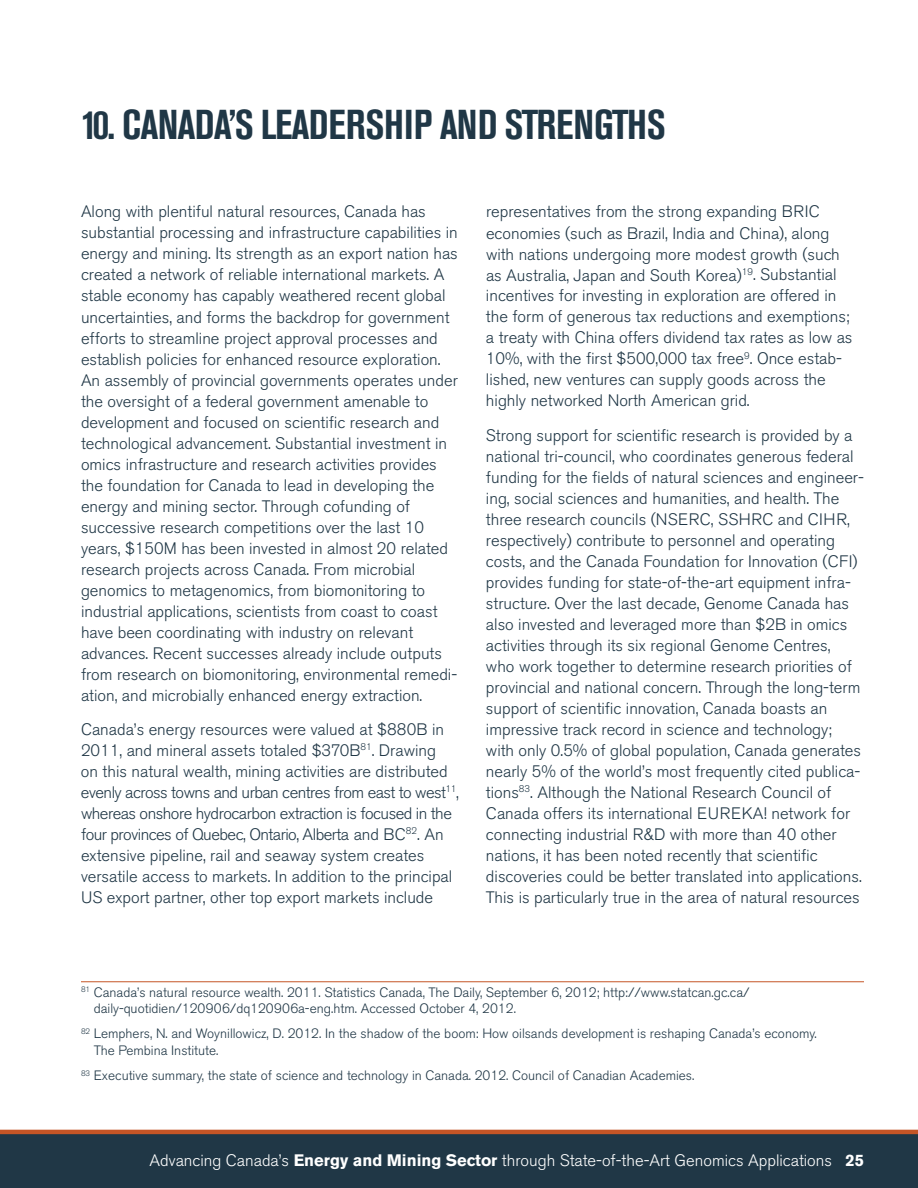
<style>
.page{position:relative;width:918px;height:1188px;background:#fff}
.page>*{position:absolute;margin:0;border:0;box-sizing:border-box;transform-origin:0 0}
.t1{font:700 condensed 41.4px "Akzidenz Grotesk BE";letter-spacing:-.02em;color:#203746}
.t2{font:300 16.5px/21px "Akzidenz Grotesk BE";color:#203746}
.t3{font:300 16.5px "Akzidenz Grotesk BE";color:#fff}
.t4{font:300 13.5px/16.5px "Akzidenz Grotesk BE";color:#203746}
.s1{font-weight:700}
</style>
<div class="page">
<div style="left:0;top:1134px;width:918px;height:54px;background:#203746"></div>
<hr style="left:0;top:1130px;width:918px;height:4px;background:#c55526">
<hr style="left:81px;top:981px;width:783px;height:1px;background:#c55526">
<h1 class="t1" style="left:81px;top:101px;width:586px">10. CANADA’S LEADERSHIP AND STRENGTHS</h1>
<p class="t2" style="left:81px;top:202px;width:378px">Along with plentiful natural resources, Canada has substantial processing and infrastructure capabilities in energy and mining. Its strength as an export nation has created a network of reliable international markets. A stable economy has capably weathered recent global uncertainties, and forms the backdrop for government efforts to streamline project approval processes and establish policies for enhanced resource exploration.<br>An assembly of provincial governments operates under the oversight of a federal government amenable to development and focused on scientific research and technological advancement. Substantial investment in omics infrastructure and research activities provides the foundation for Canada to lead in developing the energy and mining sector. Through cofunding of successive research competitions over the last 10 years, $150M has been invested in almost 20 related research projects across Canada. From microbial genomics to metagenomics, from biomonitoring to industrial applications, scientists from coast to coast have been coordinating with industry on relevant advances. Recent successes already include outputs from research on biomonitoring, environmental remedi&shy;ation, and microbially enhanced energy extraction.</p>
<p class="t2" style="left:81px;top:719px;width:380px">Canada’s energy resources were valued at $880B in 2011, and mineral assets totaled $370B<sup>81</sup>. Drawing<br>on this natural wealth, mining activities are distributed evenly across towns and urban centres from east to west<sup>11</sup>, whereas onshore hydrocarbon extraction is focused in the four provinces of Quebec, Ontario, Alberta and BC<sup>82</sup>. An extensive pipeline, rail and seaway system creates versatile access to markets. In addition to the principal US export partner, other top export markets include</p>
<p class="t2" style="left:486px;top:202px;width:368px">representatives from the strong expanding BRIC economies (such as Brazil, India and China), along with nations undergoing more modest growth (such as Australia, Japan and South Korea)<sup>19</sup>. Substantial incentives for investing in exploration are offered in the form of generous tax reductions and exemptions; a treaty with China offers dividend tax rates as low as 10%, with the first $500,000 tax free<sup>9</sup>. Once estab&shy;lished, new ventures can supply goods across the highly networked North American grid.</p>
<p class="t2" style="left:486px;top:425px;width:379px">Strong support for scientific research is provided by a national tri-council, who coordinates generous federal funding for the fields of natural sciences and engineer&shy;ing, social sciences and humanities, and health. The three research councils (NSERC, SSHRC and CIHR, respectively) contribute to personnel and operating costs, and the Canada Foundation for Innovation (CFI) provides funding for state-of-the-art equipment infra&shy;structure. Over the last decade, Genome Canada has also invested and leveraged more than $2B in omics activities through its six regional Genome Centres,<br>who work together to determine research priorities of provincial and national concern. Through the long-term support of scientific innovation, Canada boasts an impressive track record in science and technology; with only 0.5% of global population, Canada generates nearly 5% of the world’s most frequently cited publica&shy;tions<sup>83</sup>. Although the National Research Council of Canada offers its international EUREKA! network for connecting industrial R&amp;D with more than 40 other nations, it has been noted recently that scientific discoveries could be better translated into applications.<br>This is particularly true in the area of natural resources</p>
<p class="t4" style="left:94px;top:984px;width:657px;text-indent:-13px"><sup>81</sup> Canada’s natural resource wealth. 2011. Statistics Canada, The Daily, September 6, 2012; http://www.statcan.gc.ca/ daily-quotidien/120906/dq120906a-eng.htm. Accessed October 4, 2012.</p>
<p class="t4" style="left:94px;top:1026px;width:724px;text-indent:-13px"><sup>82</sup> Lemphers, N. and Woynillowicz, D. 2012. In the shadow of the boom: How oilsands development is reshaping Canada’s economy.<br>The Pembina Institute.</p>
<p class="t4" style="left:81px;top:1067px;width:615px"><sup>83</sup> Executive summary, the state of science and technology in Canada. 2012. Council of Canadian Academies.</p>
<p class="t3" style="left:150px;top:1151px;width:716px">Advancing Canada’s <span class="s1">Energy and Mining Sector</span> through State-of-the-Art Genomics Applications <span class="s1">25</span></p>
</div>
